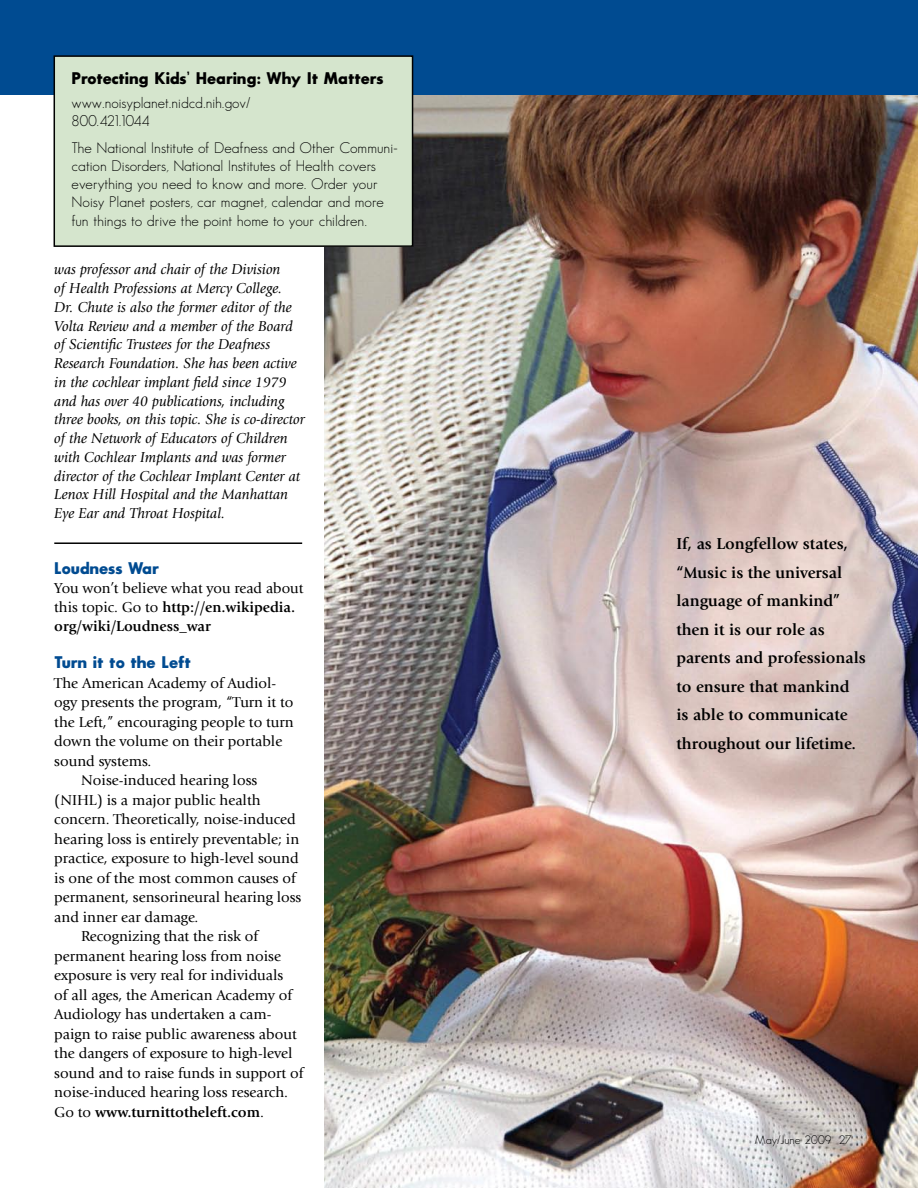
<style>
.page{position:relative;width:918px;height:1188px;background:#fff}
.page>*{position:absolute;margin:0;border:0;box-sizing:border-box;transform-origin:0 0}
.t1{font:700 16.5px/28.5px "Giovanni";color:#000}
.t2{font:700 16.5px "Sans Serif FLF";color:#000}
.t3{font:700 16.5px "Sans Serif FLF";color:#004b91}
.t4{font:15px/18.8px "Giovanni";color:#000}
.t5{font:italic 15px/18.8px "Giovanni";color:#000}
.t6{font:15px/18.1px "Sans Serif FLF";color:#000}
.t7{font:700 15px "Giovanni";color:#000}
.t8{font:12px "Sans Serif FLF";color:#000}
.s1{font-weight:700}
.s2{font-weight:400}
</style>
<div class="page">
<img style="left:324px;top:95px;width:594px;height:1093px">
<div style="left:0;top:0;width:918px;height:95px;background:#004b91"></div>
<div style="left:54px;top:56px;width:359px;height:190px;background:#d5e5cd"></div>
<div style="left:54px;top:55px;width:359px;height:192px;border:2px solid #000"></div>
<hr style="left:54px;top:542px;width:248px;height:2px;background:#000">
<p class="t2" style="left:72px;top:70px;width:313px">Protecting Kids’ Hearing: Why It Matters</p>
<p class="t6" style="left:72px;top:94px;width:180px">www.noisyplanet.nidcd.nih.gov/<br>800.421.1044</p>
<p class="t6" style="left:72px;top:139px;width:328px">The National Institute of Deafness and Other Communi&shy;cation Disorders, National Institutes of Health covers everything you need to know and more. Order your Noisy Planet posters, car magnet, calendar and more fun things to drive the point home to your children.</p>
<p class="t5" style="left:54px;top:260px;width:252px">was professor and chair of the Division<br>of Health Professions at Mercy College.<br>Dr. Chute is also the former editor of the Volta Review and a member of the Board of Scientific Trustees for the Deafness Research Foundation. She has been active in the cochlear implant field since 1979 and has over 40 publications, including three books, on this topic. She is co-director of the Network of Educators of Children with Cochlear Implants and was former director of the Cochlear Implant Center at Lenox Hill Hospital and the Manhattan Eye Ear and Throat Hospital.</p>
<p class="t3" style="left:54px;top:560px;width:106px">Loudness War</p>
<p class="t4" style="left:54px;top:579px;width:251px">You won’t believe what you read about this topic. Go to <span class="s1">http://en.wikipedia. org/wiki/Loudness_war</span></p>
<p class="t3" style="left:54px;top:653px;width:138px">Turn it to the Left</p>
<p class="t4" style="left:54px;top:674px;width:223px">The American Academy of Audiol-</p>
<p class="t4" style="left:54px;top:693px;width:241px">ogy presents the program, “Turn it to</p>
<p class="t4" style="left:54px;top:713px;width:241px">the Left,” encouraging people to turn</p>
<p class="t4" style="left:54px;top:732px;width:230px">down the volume on their portable</p>
<p class="t4" style="left:54px;top:752px;width:99px">sound systems.</p>
<p class="t4" style="left:81px;top:771px;width:178px">Noise-induced hearing loss</p>
<p class="t4" style="left:54px;top:791px;width:208px">(NIHL) is a major public health</p>
<p class="t4" style="left:54px;top:810px;width:243px">concern. Theoretically, noise-induced</p>
<p class="t4" style="left:54px;top:830px;width:246px">hearing loss is entirely preventable; in</p>
<p class="t4" style="left:54px;top:849px;width:246px">practice, exposure to high-level sound</p>
<p class="t4" style="left:54px;top:869px;width:243px">is one of the most common causes of</p>
<p class="t4" style="left:54px;top:888px;width:249px">permanent, sensorineural hearing loss</p>
<p class="t4" style="left:54px;top:908px;width:146px">and inner ear damage.</p>
<p class="t4" style="left:81px;top:927px;width:178px">Recognizing that the risk of</p>
<p class="t4" style="left:54px;top:947px;width:228px">permanent hearing loss from noise</p>
<p class="t4" style="left:54px;top:966px;width:231px">exposure is very real for individuals</p>
<p class="t4" style="left:54px;top:986px;width:240px">of all ages, the American Academy of</p>
<p class="t4" style="left:54px;top:1005px;width:219px">Audiology has undertaken a cam-</p>
<p class="t4" style="left:54px;top:1025px;width:244px">paign to raise public awareness about</p>
<p class="t4" style="left:54px;top:1044px;width:240px">the dangers of exposure to high-level</p>
<p class="t4" style="left:54px;top:1064px;width:251px">sound and to raise funds in support of</p>
<p class="t4" style="left:54px;top:1083px;width:235px">noise-induced hearing loss research.</p>
<p class="t7" style="left:54px;top:1103px;width:211px"><span class="s2">Go to</span> www.turnittotheleft.com<span class="s2">.</span></p>
<p class="t1" style="left:676px;top:529px;width:191px">If, as Longfellow states, “Music is the universal language of mankind” then it is our role as parents and professionals to ensure that mankind<br>is able to communicate throughout our lifetime.</p>
<p class="t8" style="left:755px;top:1133px;width:98px">May/June 2009 27</p>
</div>
